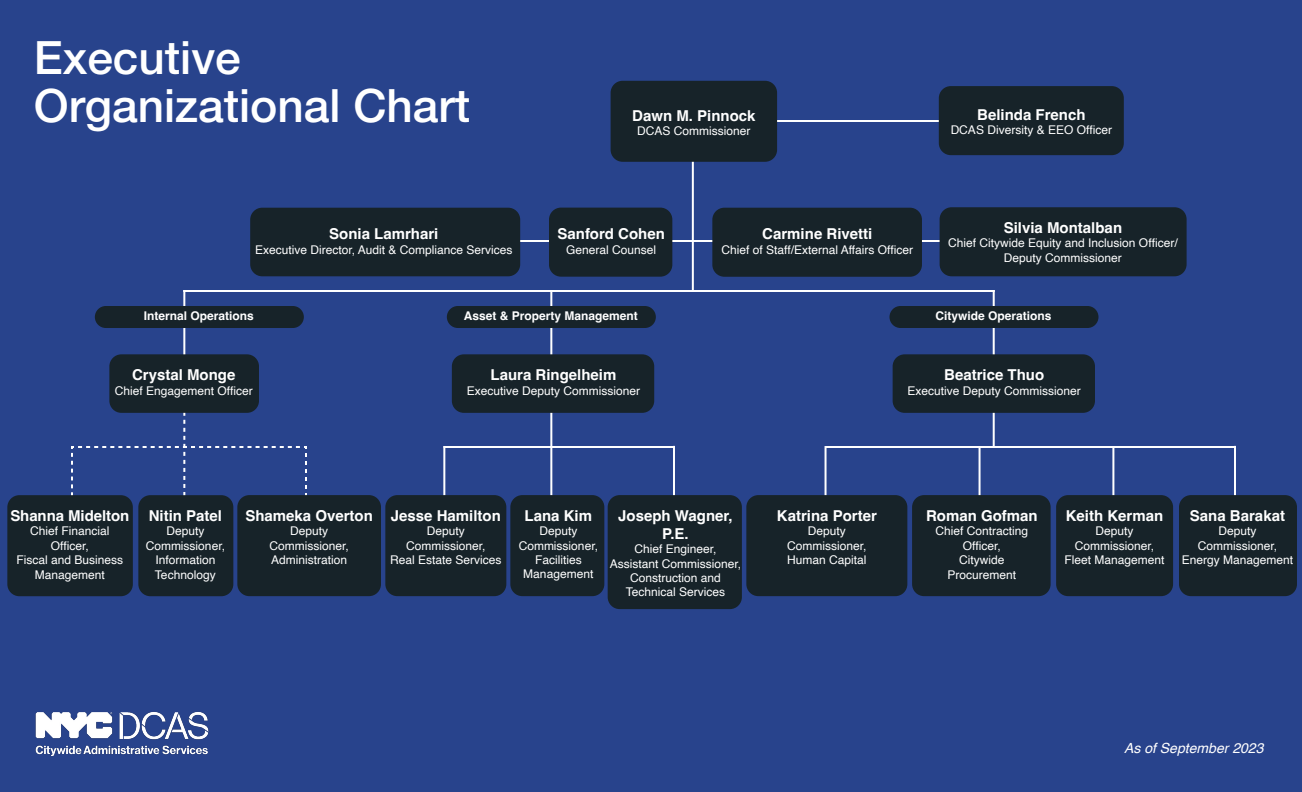
<style>
.page{position:relative;width:1302px;height:792px;background:#28438c}
.page>*{position:absolute;margin:0;border:0;box-sizing:border-box;transform-origin:0 0}
.Heading{font:500 46px/48px "Helvetica Neue LT Pro";color:#fff}
.Level_3{font:700 15px/18px "Helvetica";color:#fff;text-align:center}
.Level_2{font:700 15px "Helvetica";color:#fff}
.Level_1{font:700 15px "Helvetica";color:#fff}
.date{font:italic 14px "Helvetica";color:#fff}
.t1{font:12px/14.4px "Helvetica";color:#fff;text-align:center}
.t2{font:700 12px "Helvetica";color:#fff}
</style>
<div class="page">
<hr style="left:692px;top:125px;width:2px;height:165px;background:#fff">
<hr style="left:550px;top:291px;width:2px;height:224px;background:#fff">
<hr style="left:993px;top:290px;width:2px;height:157px;background:#fff">
<hr style="left:702px;top:120px;width:333px;height:2px;background:#fff">
<hr style="left:183px;top:290px;width:812px;height:2px;background:#fff">
<hr style="left:183px;top:290px;width:2px;height:97px;background:#fff">
<hr style="left:444px;top:446px;width:231px;height:2px;background:#fff">
<hr style="left:826px;top:446px;width:410px;height:2px;background:#fff">
<hr style="left:1234px;top:446px;width:2px;height:132px;background:#fff">
<hr style="left:979px;top:447px;width:2px;height:146px;background:#fff">
<hr style="left:1112px;top:447px;width:2px;height:146px;background:#fff">
<hr style="left:297px;top:240px;width:747px;height:2px;background:#fff">
<hr style="left:673px;top:446px;width:2px;height:65px;background:#fff">
<hr style="left:443px;top:446px;width:2px;height:69px;background:#fff">
<hr style="left:825px;top:446px;width:2px;height:147px;background:#fff">
<div style="left:70px;top:404px;width:238px;height:117px;background:#28438c"></div>
<div style="left:611px;top:81px;width:166px;height:81px;background:#172329;border-radius:12px"></div>
<div style="left:940px;top:207px;width:247px;height:69px;background:#172329;border-radius:12px"></div>
<div style="left:712px;top:208px;width:210px;height:69px;background:#172329;border-radius:12px"></div>
<div style="left:939px;top:86px;width:185px;height:69px;background:#172329;border-radius:12px"></div>
<div style="left:549px;top:208px;width:123px;height:69px;background:#172329;border-radius:12px"></div>
<div style="left:250px;top:208px;width:270px;height:68px;background:#172329;border-radius:12px"></div>
<div style="left:109px;top:354px;width:150px;height:59px;background:#172329;border-radius:12px"></div>
<div style="left:452px;top:354px;width:202px;height:59px;background:#172329;border-radius:12px"></div>
<div style="left:893px;top:354px;width:202px;height:59px;background:#172329;border-radius:12px"></div>
<div style="left:510px;top:495px;width:94px;height:101px;background:#172329;border-radius:12px"></div>
<div style="left:608px;top:495px;width:134px;height:114px;background:#172329;border-radius:12px"></div>
<div style="left:746px;top:495px;width:161px;height:101px;background:#172329;border-radius:12px"></div>
<div style="left:385px;top:495px;width:121px;height:101px;background:#172329;border-radius:12px"></div>
<div style="left:237px;top:495px;width:144px;height:101px;background:#172329;border-radius:12px"></div>
<div style="left:138px;top:495px;width:95px;height:101px;background:#172329;border-radius:12px"></div>
<div style="left:7px;top:495px;width:126px;height:101px;background:#172329;border-radius:12px"></div>
<div style="left:912px;top:495px;width:139px;height:101px;background:#172329;border-radius:12px"></div>
<div style="left:1056px;top:495px;width:117px;height:101px;background:#172329;border-radius:12px"></div>
<div style="left:1179px;top:495px;width:118px;height:101px;background:#172329;border-radius:12px"></div>
<div style="left:890px;top:306px;width:208px;height:22px;background:#172329;border-radius:11px"></div>
<div style="left:447px;top:306px;width:209px;height:22px;background:#172329;border-radius:11px"></div>
<div style="left:95px;top:306px;width:209px;height:22px;background:#172329;border-radius:11px"></div>
<img style="left:27px;top:706px;width:189px;height:54px">
<p class="Heading" style="left:34px;top:33px;width:438px">Executive<br>Organizational Chart</p>
<h1 class="Level_1" style="left:632px;top:106px;width:125px">Dawn M. Pinnock</h1>
<p class="t1" style="left:637px;top:124px;width:115px">DCAS Commissioner</p>
<h2 class="Level_2" style="left:977px;top:105px;width:110px">Belinda French</h2>
<p class="t1" style="left:951px;top:123px;width:163px">DCAS Diversity &amp; EEO Officer</p>
<h2 class="Level_2" style="left:329px;top:225px;width:111px">Sonia Lamrhari</h2>
<p class="t1" style="left:255px;top:243px;width:259px">Executive Director, Audit &amp; Compliance Services</p>
<h2 class="Level_2" style="left:557px;top:225px;width:109px">Sanford Cohen</h2>
<p class="t1" style="left:566px;top:243px;width:92px">General Counsel</p>
<h2 class="Level_2" style="left:762px;top:225px;width:112px">Carmine Rivetti</h2>
<p class="t1" style="left:722px;top:243px;width:193px">Chief of Staff/External Affairs Officer</p>
<h2 class="Level_2" style="left:1004px;top:218px;width:120px">Silvia Montalban</h2>
<p class="t1" style="left:948px;top:236px;width:231px">Chief Citywide Equity and Inclusion Officer/<br>Deputy Commissioner</p>
<p class="t2" style="left:144px;top:308px;width:112px">Internal Operations</p>
<p class="t2" style="left:464px;top:308px;width:176px">Asset &amp; Property Management</p>
<p class="t2" style="left:935px;top:308px;width:118px">Citywide Operations</p>
<h2 class="Level_2" style="left:132px;top:366px;width:105px">Crystal Monge</h2>
<p class="t1" style="left:115px;top:384px;width:140px">Chief Engagement Officer</p>
<h2 class="Level_2" style="left:491px;top:366px;width:127px">Laura Ringelheim</h2>
<p class="t1" style="left:467px;top:384px;width:175px">Executive Deputy Commissioner</p>
<h2 class="Level_2" style="left:944px;top:366px;width:102px">Beatrice Thuo</h2>
<p class="t1" style="left:908px;top:384px;width:175px">Executive Deputy Commissioner</p>
<h3 class="Level_3" style="left:10px;top:508px;width:120px">Shanna Midelton</h3>
<p class="t1" style="left:30px;top:524px;width:81px">Chief Financial<br>Officer,</p>
<p class="t1" style="left:16px;top:553px;width:108px">Fiscal and Business<br>Management</p>
<h3 class="Level_3" style="left:149px;top:508px;width:75px">Nitin Patel</h3>
<p class="t1" style="left:166px;top:524px;width:40px">Deputy</p>
<p class="t1" style="left:146px;top:539px;width:81px">Commissioner,</p>
<p class="t1" style="left:155px;top:553px;width:62px">Information</p>
<p class="t1" style="left:155px;top:568px;width:62px">Technology</p>
<h3 class="Level_3" style="left:245px;top:508px;width:129px">Shameka Overton</h3>
<p class="t1" style="left:290px;top:524px;width:40px">Deputy</p>
<p class="t1" style="left:269px;top:539px;width:81px">Commissioner,</p>
<p class="t1" style="left:271px;top:553px;width:78px">Administration</p>
<h3 class="Level_3" style="left:391px;top:508px;width:112px">Jesse Hamilton</h3>
<p class="t1" style="left:427px;top:524px;width:40px">Deputy</p>
<p class="t1" style="left:406px;top:539px;width:81px">Commissioner,</p>
<p class="t1" style="left:390px;top:553px;width:113px">Real Estate Services</p>
<h3 class="Level_3" style="left:525px;top:508px;width:69px">Lana Kim</h3>
<p class="t1" style="left:539px;top:524px;width:40px">Deputy</p>
<p class="t1" style="left:519px;top:539px;width:81px">Commissioner,</p>
<p class="t1" style="left:535px;top:553px;width:48px">Facilities</p>
<p class="t1" style="left:523px;top:567px;width:72px">Management</p>
<h3 class="Level_3" style="left:618px;top:508px;width:116px">Joseph Wagner,<br>P.E.</h3>
<p class="t1" style="left:634px;top:542px;width:84px">Chief Engineer,</p>
<p class="t1" style="left:610px;top:557px;width:133px">Assistant Commissioner,</p>
<p class="t1" style="left:630px;top:571px;width:92px">Construction and</p>
<p class="t1" style="left:626px;top:585px;width:101px">Technical Services</p>
<h3 class="Level_3" style="left:777px;top:508px;width:102px">Katrina Porter</h3>
<p class="t1" style="left:808px;top:524px;width:40px">Deputy</p>
<p class="t1" style="left:787px;top:539px;width:81px">Commissioner,</p>
<p class="t1" style="left:787px;top:553px;width:81px">Human Capital</p>
<h3 class="Level_3" style="left:926px;top:508px;width:113px">Roman Gofman</h3>
<p class="t1" style="left:936px;top:524px;width:94px">Chief Contracting<br>Officer,</p>
<p class="t1" style="left:959px;top:553px;width:47px">Citywide</p>
<p class="t1" style="left:948px;top:568px;width:70px">Procurement</p>
<h3 class="Level_3" style="left:1066px;top:508px;width:99px">Keith Kerman</h3>
<p class="t1" style="left:1065px;top:524px;width:102px">Deputy<br>Commissioner,<br>Fleet Management</p>
<h3 class="Level_3" style="left:1190px;top:508px;width:97px">Sana Barakat</h3>
<p class="t1" style="left:1198px;top:524px;width:81px">Deputy<br>Commissioner,</p>
<p class="t1" style="left:1182px;top:553px;width:113px">Energy Management</p>
<p class="date" style="left:1124px;top:737px;width:141px">As of September 2023</p>
</div>
